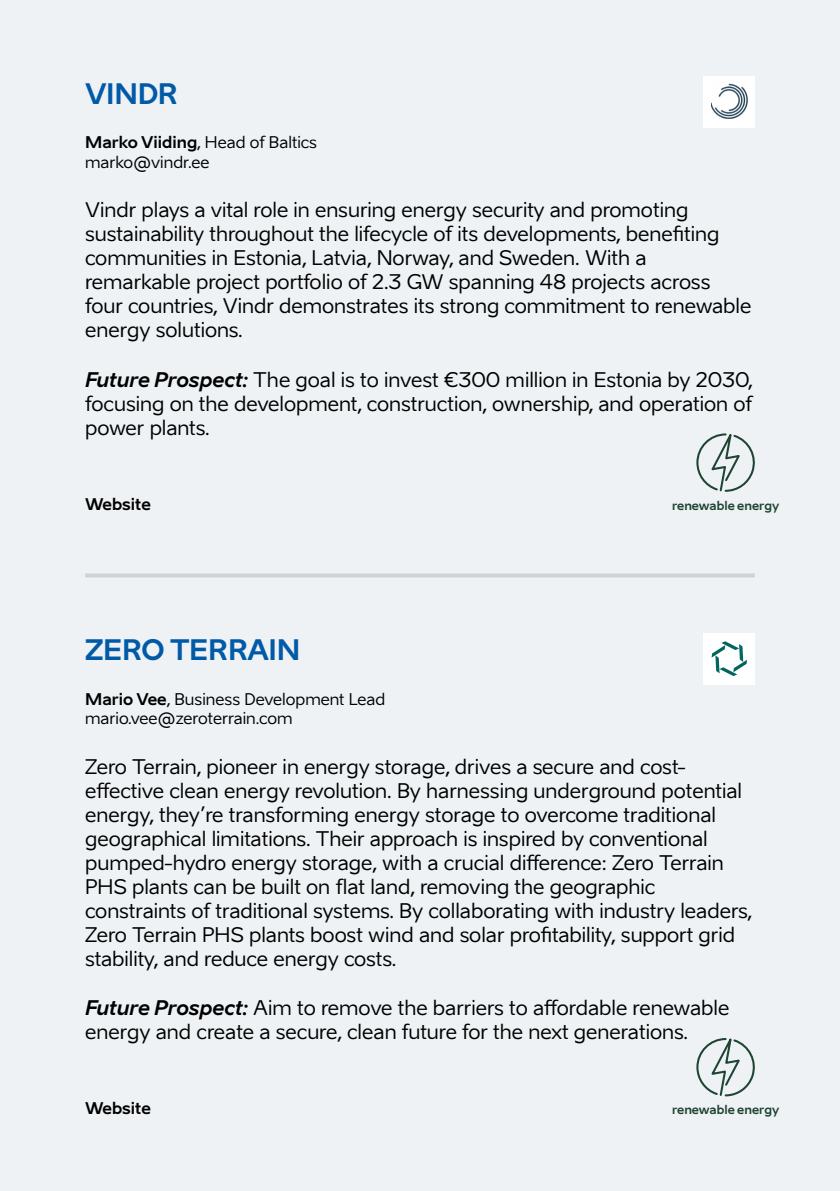
<style>
.page{position:relative;width:840px;height:1191px;background:#fff}
.page>*{position:absolute;margin:0;border:0;box-sizing:border-box;transform-origin:0 0}
.t1{font:700 28px "Aino";letter-spacing:-.015em;color:#005aa7}
.t2{font:20px/24px "Aino";color:#000}
.t3{font:16px/19.2px "Aino";color:#000}
.t4{font:700 16px "Aino";color:#000}
.t5{font:700 12px "Aino";color:#1e4432}
.s1{font-weight:700}
.s2{font-weight:700;font-style:italic}
</style>
<div class="page">
<div style="left:0;top:0;width:839px;height:1191px;background:#eef2f4"></div>
<svg style="left:85px;top:573px;width:669px;height:4px;background:#d3d5d7"></svg>
<svg style="left:696px;top:433px;width:59px;height:59px"></svg>
<div style="left:703px;top:77px;width:51px;height:51px;background:#fff"></div>
<img style="left:711px;top:83px;width:36px;height:35px">
<svg style="left:696px;top:1038px;width:59px;height:59px"></svg>
<div style="left:703px;top:633px;width:51px;height:51px;background:#fff"></div>
<svg style="left:711px;top:641px;width:35px;height:35px"></svg>
<h1 class="t1" style="left:85px;top:75px;width:94px">VINDR</h1>
<p class="t3" style="left:85px;top:133px;width:233px"><span class="s1">Marko Viiding</span>, Head of Baltics marko@vindr.ee</p>
<p class="t2" style="left:85px;top:198px;width:667px">Vindr plays a vital role in ensuring energy security and promoting sustainability throughout the lifecycle of its developments, benefiting communities in Estonia, Latvia, Norway, and Sweden. With a remarkable project portfolio of 2.3 GW spanning 48 projects across four countries, Vindr demonstrates its strong commitment to renewable energy solutions.</p>
<p class="t2" style="left:85px;top:367px;width:668px;text-align:justify"><span class="s2">Future Prospect:</span> The goal is to invest €300 million in Estonia by 2030, focusing on the development, construction, ownership, and operation of power plants.</p>
<p class="t4" style="left:85px;top:493px;width:67px">Website</p>
<p class="t5" style="left:671px;top:497px;width:109px">renewable energy</p>
<h1 class="t1" style="left:85px;top:631px;width:217px">ZERO TERRAIN</h1>
<p class="t3" style="left:85px;top:689px;width:301px"><span class="s1">Mario Vee</span>, Business Development Lead mario.vee@zeroterrain.com</p>
<p class="t2" style="left:85px;top:754px;width:668px">Zero Terrain, pioneer in energy storage, drives a secure and cost&shy;effective clean energy revolution. By harnessing underground potential energy, they’re transforming energy storage to overcome traditional geographical limitations. Their approach is inspired by conventional pumped-hydro energy storage, with a crucial difference: Zero Terrain PHS plants can be built on flat land, removing the geographic constraints of traditional systems. By collaborating with industry leaders, Zero Terrain PHS plants boost wind and solar profitability, support grid stability, and reduce energy costs.</p>
<p class="t2" style="left:85px;top:996px;width:645px"><span class="s2">Future Prospect:</span> Aim to remove the barriers to affordable renewable energy and create a secure, clean future for the next generations.</p>
<p class="t4" style="left:85px;top:1098px;width:67px">Website</p>
<p class="t5" style="left:671px;top:1102px;width:109px">renewable energy</p>
</div>
